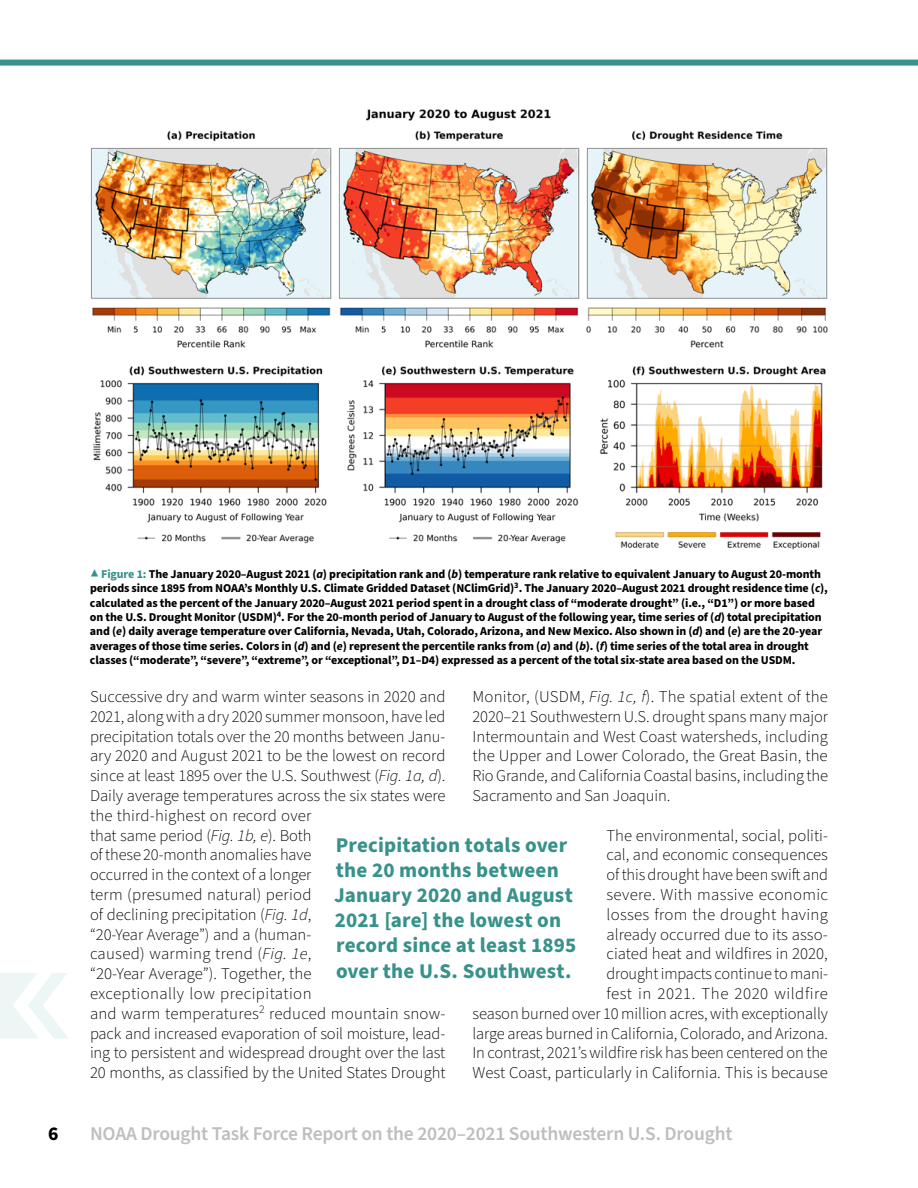
<style>
.page{position:relative;width:918px;height:1188px;background:#fff}
.page>*{position:absolute;margin:0;border:0;box-sizing:border-box;transform-origin:0 0}
.t1{font:700 21px/25.2px "Source Sans Pro";letter-spacing:.01em;color:#36928a}
.t2{font:600 19.5px "Source Sans Pro";letter-spacing:-.01em;color:#bcbec0}
.t3{font:700 19.5px "Source Sans Pro";color:#000}
.Body{font:300 16.5px/19.8px "Source Sans Pro";letter-spacing:-.005em;color:#000}
.t4{font:700 12px/14.4px "Source Sans Pro";letter-spacing:-.01em;color:#000}
.s1{font-size:15px;color:#36928a}
.s2{color:#36928a}
.s3{font-style:italic}
</style>
<div class="page">
<img style="left:90px;top:109px;width:738px;height:441px">
<div style="left:0;top:60px;width:918px;height:6px;background:#36928a"></div>
<svg style="left:0;top:973px;width:68px;height:66px"></svg>
<p class="t4" style="left:90px;top:567px;width:740px"><span class="s1">▲</span> <span class="s2">Figure 1:</span> The January 2020–August 2021 (<span class="s3">a</span>) precipitation rank and (<span class="s3">b</span>) temperature rank relative to equivalent January to August 20-month periods since 1895 from NOAA’s Monthly U.S. Climate Gridded Dataset (NClimGrid)<sup>3</sup>. The January 2020–August 2021 drought residence time (<span class="s3">c</span>), calculated as the percent of the January 2020–August 2021 period spent in a drought class of “moderate drought” (i.e., “D1”) or more based on the U.S. Drought Monitor (USDM)<sup>4</sup>. For the 20-month period of January to August of the following year, time series of (<span class="s3">d</span>) total precipitation and (<span class="s3">e</span>) daily average temperature over California, Nevada, Utah, Colorado, Arizona, and New Mexico. Also shown in (<span class="s3">d</span>) and (<span class="s3">e</span>) are the 20-year averages of those time series. Colors in (<span class="s3">d</span>) and (<span class="s3">e</span>) represent the percentile ranks from (<span class="s3">a</span>) and (<span class="s3">b</span>). (<span class="s3">f</span>) time series of the total area in drought classes (“moderate”, “severe”, “extreme”, or “exceptional”, D1–D4) expressed as a percent of the total six-state area based on the USDM.</p>
<p class="Body" style="left:90px;top:687px;width:357px">Successive dry and warm winter seasons in 2020 and 2021, along with a dry 2020 summer monsoon, have led precipitation totals over the 20 months between Janu&shy;ary 2020 and August 2021 to be the lowest on record since at least 1895 over the U.S. Southwest (<span class="s3">Fig. 1a, d</span>).<br>Daily average temperatures across the six states were the third-highest on record over<br>that same period (<span class="s3">Fig. 1b, e</span>). Both<br>of these 20-month anomalies have<br>occurred in the context of a longer<br>term (presumed natural) period<br>of declining precipitation (<span class="s3">Fig. 1d</span>,<br>“20-Year Average”) and a (human-<br>caused) warming trend (<span class="s3">Fig. 1e</span>,<br>“20-Year Average”). Together, the<br>exceptionally low precipitation<br>and warm temperatures<sup>2</sup> reduced mountain snow&shy;pack and increased evaporation of soil moisture, lead&shy;ing to persistent and widespread drought over the last 20 months, as classified by the United States Drought</p>
<p class="Body" style="left:472px;top:687px;width:357px;text-align:justify">Monitor, (USDM, <span class="s3">Fig. 1c, f</span>). The spatial extent of the 2020–21 Southwestern U.S. drought spans many major Intermountain and West Coast watersheds, including the Upper and Lower Colorado, the Great Basin, the Rio Grande, and California Coastal basins, including the Sacramento and San Joaquin.</p>
<p class="Body" style="left:472px;top:826px;width:357px;text-align:right">The environmental, social, politi-<br>cal, and economic consequences<br>of this drought have been swift and<br>severe. With massive economic<br>losses from the drought having<br>already occurred due to its asso-<br>ciated heat and wildfires in 2020,<br>drought impacts continue to mani-<br>fest in 2021. The 2020 wildfire<br>season burned over 10 million acres, with exceptionally large areas burned in California, Colorado, and Arizona.<br>In contrast, 2021’s wildfire risk has been centered on the West Coast, particularly in California. This is because</p>
<p class="t1" style="left:334px;top:833px;width:244px">Precipitation totals over the 20 months between<br>January 2020 and August<br>2021 [are] the lowest on record since at least 1895 over the U.S. Southwest.</p>
<p class="t3" style="left:48px;top:1120px;width:12px">6</p>
<p class="t2" style="left:90px;top:1120px;width:644px">NOAA Drought Task Force Report on the 2020–2021 Southwestern U.S. Drought</p>
</div>
